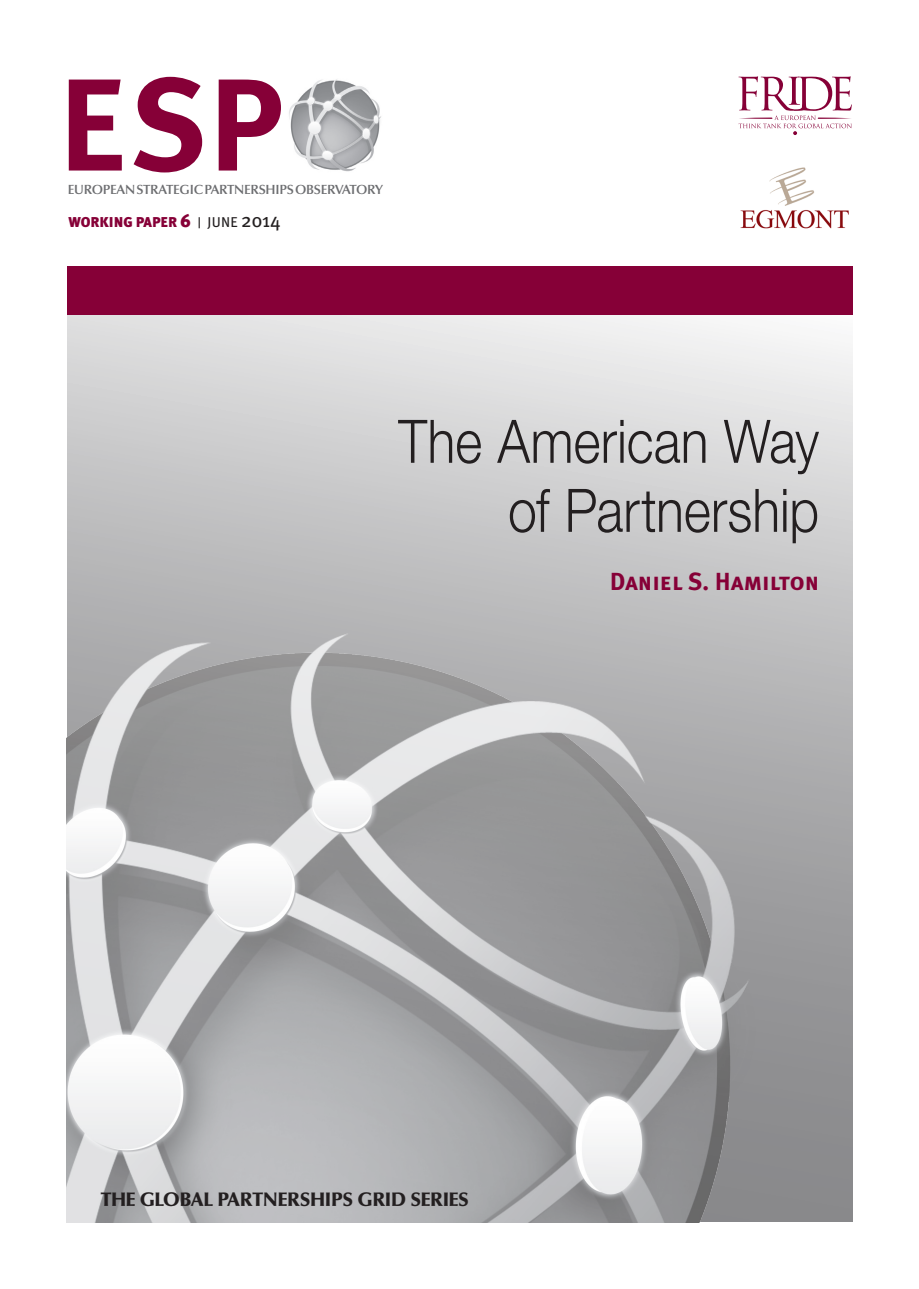
<style>
.page{position:relative;width:919px;height:1289px;background:#fff}
.page>*{position:absolute;margin:0;border:0;box-sizing:border-box;transform-origin:0 0}
.t1{font:130.8px "Meta Plus Bold Caps";color:#860037}
.t2{font:300 60px/69px "Helvetica Neue";color:#231f20;text-align:right;scale:.86 1}
.t3{font:24.75px "Meta Plus Bold Caps";color:#860037}
.t4{font:900 19.5px "Optima";letter-spacing:-.02em;color:#231f20}
.t5{font:900 14.25px "Meta Plus";color:#860037}
.t6{font:600 13.35px "Optima";letter-spacing:-.02em;color:#6c6d70}
.s1{font-size:18px}
.s2{font-weight:400;color:#231f20}
.s3{font-weight:400;font-size:19.5px;color:#231f20}
</style>
<div class="page">
<svg style="left:67px;top:315px;width:785px;height:287px;background:#d2d2d3"></svg>
<img style="left:67px;top:602px;width:785px;height:620px">
<svg style="left:738px;top:76px;width:113px;height:59px"></svg>
<img style="left:740px;top:167px;width:109px;height:62px">
<img style="left:289px;top:79px;width:92px;height:93px">
<div style="left:67px;top:266px;width:785px;height:49px;background:#860037"></div>
<p class="t1" style="left:58px;top:49px;width:227px">ESP</p>
<p class="t6" style="left:68px;top:181px;width:316px">EUROPEAN STRATEGIC PARTNERSHIPS OBSERVATORY</p>
<p class="t5" style="left:68px;top:213px;width:214px">WORKING PAPER <span class="s1">6</span> <span class="s2">|</span> <span class="s2">JUNE</span> <span class="s3">2014</span></p>
<p class="t2" style="left:398px;top:405px;width:491px">The American Way of Partnership</p>
<p class="t3" style="left:609px;top:567px;width:211px">Daniel S. Hamilton</p>
<p class="t4" style="left:101px;top:1187px;width:370px">THE GLOBAL PARTNERSHIPS GRID SERIES</p>
</div>
